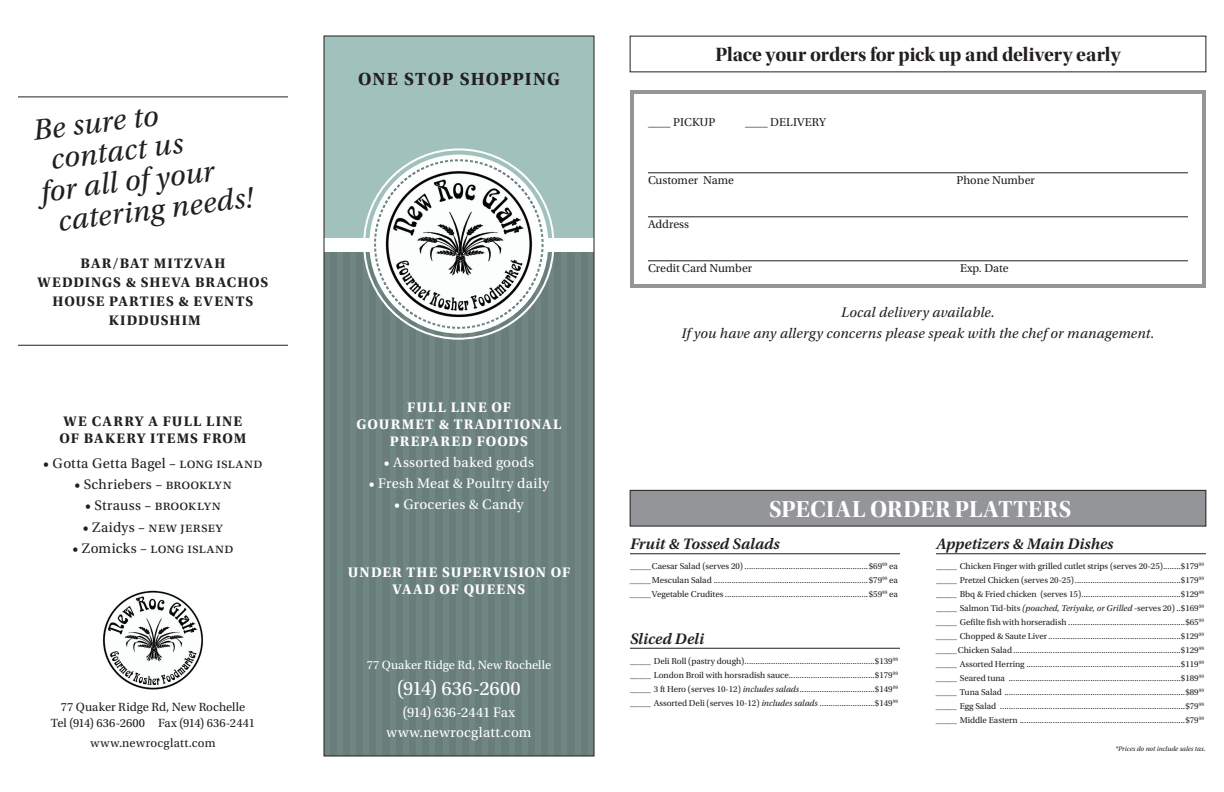
<style>
.page{position:relative;width:1224px;height:792px;background:#fff}
.page>*{position:absolute;margin:0;border:0;box-sizing:border-box;transform-origin:0 0}
.t1{font:italic 30.6px "Utopia Std";color:#231f20}
.t2{font:24px "Utopia Std Bold Disp";letter-spacing:.015em;color:#fff}
.t3{font:20.5px "Utopia Std";color:#fff}
.t4{font:20px "Utopia Std Bold Disp";letter-spacing:-.005em;color:#231f20}
.t5{font:700 18.5px "Utopia Std";letter-spacing:.055em;color:#231f20}
.t6{font:italic 600 16px "Utopia Std";color:#231f20}
.t7{font:14.6px "Utopia Std";letter-spacing:.025em;color:#231f20}
.t8{font:italic 14.6px/21.1px "Utopia Std";letter-spacing:.015em;color:#231f20;text-align:center}
.t9{font:14.6px "Utopia Std";letter-spacing:.015em;color:#fff}
.t10{font:700 14.5px/19.1px "Utopia Std";letter-spacing:.075em;color:#231f20;text-align:center}
.t11{font:700 14.5px/17.1px "Utopia Std";letter-spacing:.075em;color:#fff;text-align:center}
.t12{font:14.5px/20.5px "Utopia Std";letter-spacing:.015em;color:#fff;text-align:center}
.t13{font:12.5px/16px "Utopia Std";letter-spacing:.005em;color:#231f20;text-align:center}
.t14{font:12.5px "Utopia Std";color:#fff}
.t15{font:12.5px "Utopia Std";letter-spacing:.035em;color:#231f20}
.t16{font:12px "Utopia Std";color:#231f20}
.t17{font:9px/14px "Utopia Std";letter-spacing:-.005em;color:#231f20;text-align:justify}
.t18{font:italic 7px "Utopia Std";letter-spacing:-.005em;color:#231f20}
.s1{font-style:italic}
</style>
<div class="page">
<div style="left:324px;top:36px;width:270px;height:720px;background:#a1c1bd"></div>
<div style="left:324px;top:244px;width:270px;height:512px;background:#697e7b"></div>
<div style="left:588px;top:244px;width:6px;height:512px;background:#6f8683"></div>
<div style="left:575px;top:244px;width:5px;height:512px;background:#6f8683"></div>
<div style="left:562px;top:244px;width:5px;height:512px;background:#6f8683"></div>
<div style="left:548px;top:244px;width:6px;height:512px;background:#6f8683"></div>
<div style="left:535px;top:244px;width:6px;height:512px;background:#6f8683"></div>
<div style="left:522px;top:244px;width:6px;height:512px;background:#6f8683"></div>
<div style="left:509px;top:244px;width:5px;height:512px;background:#6f8683"></div>
<div style="left:496px;top:244px;width:5px;height:512px;background:#6f8683"></div>
<div style="left:482px;top:244px;width:6px;height:512px;background:#6f8683"></div>
<div style="left:469px;top:244px;width:6px;height:512px;background:#6f8683"></div>
<div style="left:456px;top:244px;width:6px;height:512px;background:#6f8683"></div>
<div style="left:443px;top:244px;width:5px;height:512px;background:#6f8683"></div>
<div style="left:430px;top:244px;width:5px;height:512px;background:#6f8683"></div>
<div style="left:416px;top:244px;width:6px;height:512px;background:#6f8683"></div>
<div style="left:403px;top:244px;width:6px;height:512px;background:#6f8683"></div>
<div style="left:390px;top:244px;width:5px;height:512px;background:#6f8683"></div>
<div style="left:377px;top:244px;width:5px;height:512px;background:#6f8683"></div>
<div style="left:363px;top:244px;width:6px;height:512px;background:#6f8683"></div>
<div style="left:350px;top:244px;width:6px;height:512px;background:#6f8683"></div>
<div style="left:337px;top:244px;width:6px;height:512px;background:#6f8683"></div>
<div style="left:324px;top:244px;width:5px;height:512px;background:#6f8683"></div>
<div style="left:324px;top:239px;width:270px;height:13px;background:#fdfefe"></div>
<div style="left:324px;top:36px;width:270px;height:720px;border:1px solid #231f20"></div>
<div style="left:630px;top:90px;width:576px;height:198px;border:4px solid #939598"></div>
<svg style="left:363px;top:148px;width:191px;height:192px"></svg>
<img style="left:384px;top:306px;width:150px;height:11px">
<img style="left:384px;top:168px;width:150px;height:138px">
<img style="left:103px;top:590px;width:100px;height:100px">
<div style="left:630px;top:490px;width:576px;height:36px;background:#939598"></div>
<div style="left:630px;top:490px;width:576px;height:36px;border:1px solid #231f20"></div>
<hr style="left:648px;top:173px;width:540px;height:1px;background:#231f20">
<hr style="left:648px;top:217px;width:540px;height:1px;background:#231f20">
<hr style="left:648px;top:261px;width:540px;height:1px;background:#231f20">
<hr style="left:18px;top:96px;width:270px;height:1px;background:#231f20">
<hr style="left:18px;top:345px;width:270px;height:1px;background:#231f20">
<hr style="left:630px;top:554px;width:270px;height:1px;background:#231f20">
<hr style="left:630px;top:648px;width:270px;height:1px;background:#231f20">
<hr style="left:936px;top:554px;width:270px;height:1px;background:#231f20">
<h1 class="t1" style="left:31px;top:114px;width:127px;rotate:-7deg">Be sure to</h1>
<h1 class="t1" style="left:49px;top:143px;width:135px;rotate:-7deg">contact us</h1>
<h1 class="t1" style="left:39px;top:175px;width:176px;rotate:-7deg">for all of your</h1>
<h1 class="t1" style="left:56px;top:204px;width:197px;rotate:-7deg">catering needs!</h1>
<h3 class="t10" style="left:38px;top:254px;width:232px">BAR/BAT MITZVAH<br>WEDDINGS &amp; SHEVA BRACHOS<br>HOUSE PARTIES &amp; EVENTS<br>KIDDUSHIM</h3>
<h3 class="t5" style="left:358px;top:68px;width:203px">ONE STOP SHOPPING</h3>
<h3 class="t4" style="left:715px;top:44px;width:407px">Place your orders for pick up and delivery early</h3>
<h3 class="t16" style="left:648px;top:115px;width:69px">____ PICKUP</h3>
<h3 class="t16" style="left:745px;top:115px;width:82px">____ DELIVERY</h3>
<h3 class="t16" style="left:648px;top:173px;width:88px">Customer Name</h3>
<h3 class="t16" style="left:957px;top:173px;width:80px">Phone Number</h3>
<h3 class="t16" style="left:648px;top:217px;width:43px">Address</h3>
<h3 class="t16" style="left:648px;top:261px;width:106px">Credit Card Number</h3>
<h3 class="t16" style="left:960px;top:261px;width:50px">Exp. Date</h3>
<h3 class="t8" style="left:682px;top:302px;width:474px">Local delivery available.<br>If you have any allergy concerns please speak with the chef or management.</h3>
<h3 class="t11" style="left:357px;top:398px;width:206px">FULL LINE OF<br>GOURMET &amp; TRADITIONAL<br>PREPARED FOODS</h3>
<h3 class="t9" style="left:384px;top:454px;width:152px">• Assorted baked goods</h3>
<h3 class="t9" style="left:369px;top:475px;width:183px">• Fresh Meat &amp; Poultry daily</h3>
<h3 class="t9" style="left:394px;top:496px;width:132px">• Groceries &amp; Candy</h3>
<h3 class="t10" style="left:60px;top:413px;width:188px;line-height:17.1px;text-align:left">WE CARRY A FULL LINE<br>OF BAKERY ITEMS FROM</h3>
<h3 class="t7" style="left:43px;top:456px;width:221px">• Gotta Getta Bagel – long ısland</h3>
<h3 class="t7" style="left:74px;top:477px;width:159px">• Schriebers – brooklyn</h3>
<h3 class="t7" style="left:85px;top:498px;width:137px">• Strauss – brooklyn</h3>
<h3 class="t7" style="left:83px;top:519px;width:142px">• Zaidys – new jersey</h3>
<h3 class="t7" style="left:72px;top:540px;width:163px">• Zomicks – long ısland</h3>
<h3 class="t6" style="left:630px;top:535px;width:151px">Fruit &amp; Tossed Salads</h3>
<p class="t17" style="left:630px;top:559px;width:270px">_____ Caesar Salad (serves 20) ........................................................$69<sup>99</sup> ea _____ Mesculan Salad ......................................................................$79<sup>99</sup> ea _____ Vegetable Crudites .................................................................$59<sup>99</sup> ea</p>
<h3 class="t6" style="left:630px;top:629px;width:75px">Sliced Deli</h3>
<p class="t17" style="left:630px;top:654px;width:270px">_____ Deli Roll (pastry dough) ...........................................................$139<sup>99 </sup>_____ London Broil with horsradish sauce.......................................$179<sup>99 </sup>_____ 3 ft Hero (serves 10-12) <span class="s1">includes salads</span> ..................................$149<sup>99 </sup>_____ Assorted Deli (serves 10-12) <span class="s1">includes salads</span> .........................$149<sup>99</sup></p>
<h2 class="t2" style="left:769px;top:496px;width:304px">SPECIAL ORDER PLATTERS</h2>
<h3 class="t6" style="left:936px;top:535px;width:179px">Appetizers &amp; Main Dishes</h3>
<p class="t17" style="left:936px;top:559px;width:270px">_____ Chicken Finger with grilled cutlet strips (serves 20-25) ........$179<sup>99 </sup>_____ Pretzel Chicken (serves 20-25) ................................................$179<sup>99 </sup>_____ Bbq &amp; Fried chicken (serves 15) .............................................$129<sup>99 </sup>_____ Salmon Tid-bits <span class="s1">(poached, Teriyake, or Grilled -</span>serves 20) ..$169<sup>99 </sup>_____ Gefilte fish with horseradish .....................................................$65<sup>99 </sup>_____ Chopped &amp; Saute Liver ............................................................$129<sup>99 </sup>_____ Chicken Salad ............................................................................$129<sup>99 </sup>_____ Assorted Herring ......................................................................$119<sup>99 </sup>_____ Seared tuna ..............................................................................$189<sup>99 </sup>_____ Tuna Salad ..................................................................................$89<sup>99 </sup>_____ Egg Salad ....................................................................................$79<sup>99 </sup>_____ Middle Eastern ...........................................................................$79<sup>99</sup></p>
<p class="t18" style="left:1116px;top:745px;width:92px">*Prices do not include sales tax.</p>
<h3 class="t11" style="left:348px;top:564px;width:224px">UNDER THE SUPERVISION OF<br>VAAD OF QUEENS</h3>
<h3 class="t14" style="left:367px;top:658px;width:186px">77 Quaker Ridge Rd, New Rochelle</h3>
<h3 class="t3" style="left:397px;top:677px;width:125px">(914) 636-2600</h3>
<h3 class="t12" style="left:387px;top:702px;width:146px">(914) 636-2441 Fax www.newrocglatt.com</h3>
<h3 class="t13" style="left:51px;top:699px;width:206px">77 Quaker Ridge Rd, New Rochelle<br>Tel (914) 636-2600 Fax (914) 636-2441</h3>
<h3 class="t15" style="left:90px;top:737px;width:127px">www.newrocglatt.com</h3>
</div>
